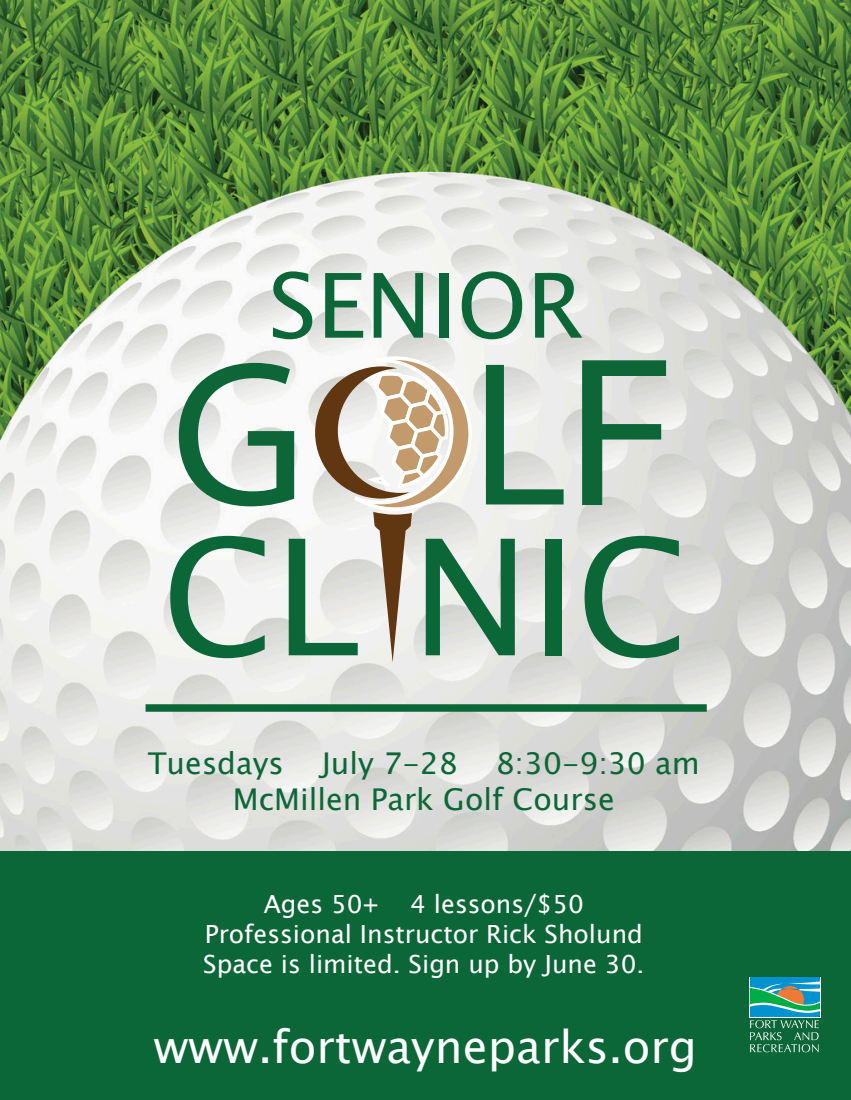
<style>
.page{position:relative;width:851px;height:1100px;background:#0c6738}
.page>*{position:absolute;margin:0;border:0;box-sizing:border-box;transform-origin:0 0}
.t1{font:161.25px "Lucida Sans Unicode";color:#0c6738}
.t2{font:89.5px "Lucida Sans Unicode";color:#0c6738}
.t3{font:45px "Lucida Sans Unicode";color:#fff}
.t4{font:30px "Lucida Sans Unicode";color:#0c6738}
.t5{font:25px "Lucida Sans";color:#fff}
</style>
<div class="page">
<img style="left:0;top:0;width:851px;height:851px">
<svg style="left:315px;top:355px;width:159px;height:307px;background:#d9cfc4"></svg>
<svg style="left:179px;top:363px;width:115px;height:143px"></svg>
<svg style="left:486px;top:365px;width:77px;height:139px"></svg>
<svg style="left:582px;top:360px;width:84px;height:145px"></svg>
<svg style="left:749px;top:977px;width:71px;height:41px"></svg>
<div style="left:749px;top:978px;width:70px;height:39px;background:#0093d0"></div>
<svg style="left:750px;top:1020px;width:69px;height:32px"></svg>
<svg style="left:749px;top:981px;width:72px;height:33px"></svg>
<div style="left:146px;top:704px;width:560px;height:8px;background:#0c6738"></div>
<p class="t2" style="left:269px;top:235px;width:316px">SENIOR</p>
<p class="t1" style="left:162px;top:471px;width:527px">CL NIC</p>
<p class="t4" style="left:148px;top:740px;width:137px">Tuesdays</p>
<p class="t4" style="left:322px;top:740px;width:138px">July 7-28</p>
<p class="t4" style="left:495px;top:740px;width:206px">8:30-9:30 am</p>
<p class="t4" style="left:233px;top:776px;width:383px">McMillen Park Golf Course</p>
<p class="t5" style="left:264px;top:890px;width:116px">Ages 50+</p>
<p class="t5" style="left:410px;top:890px;width:175px">4 lessons/$50</p>
<p class="t5" style="left:205px;top:920px;width:439px">Professional Instructor Rick Sholund</p>
<p class="t5" style="left:203px;top:950px;width:443px">Space is limited. Sign up by June 30.</p>
<p class="t3" style="left:154px;top:1011px;width:544px">www.fortwayneparks.org</p>
</div>
